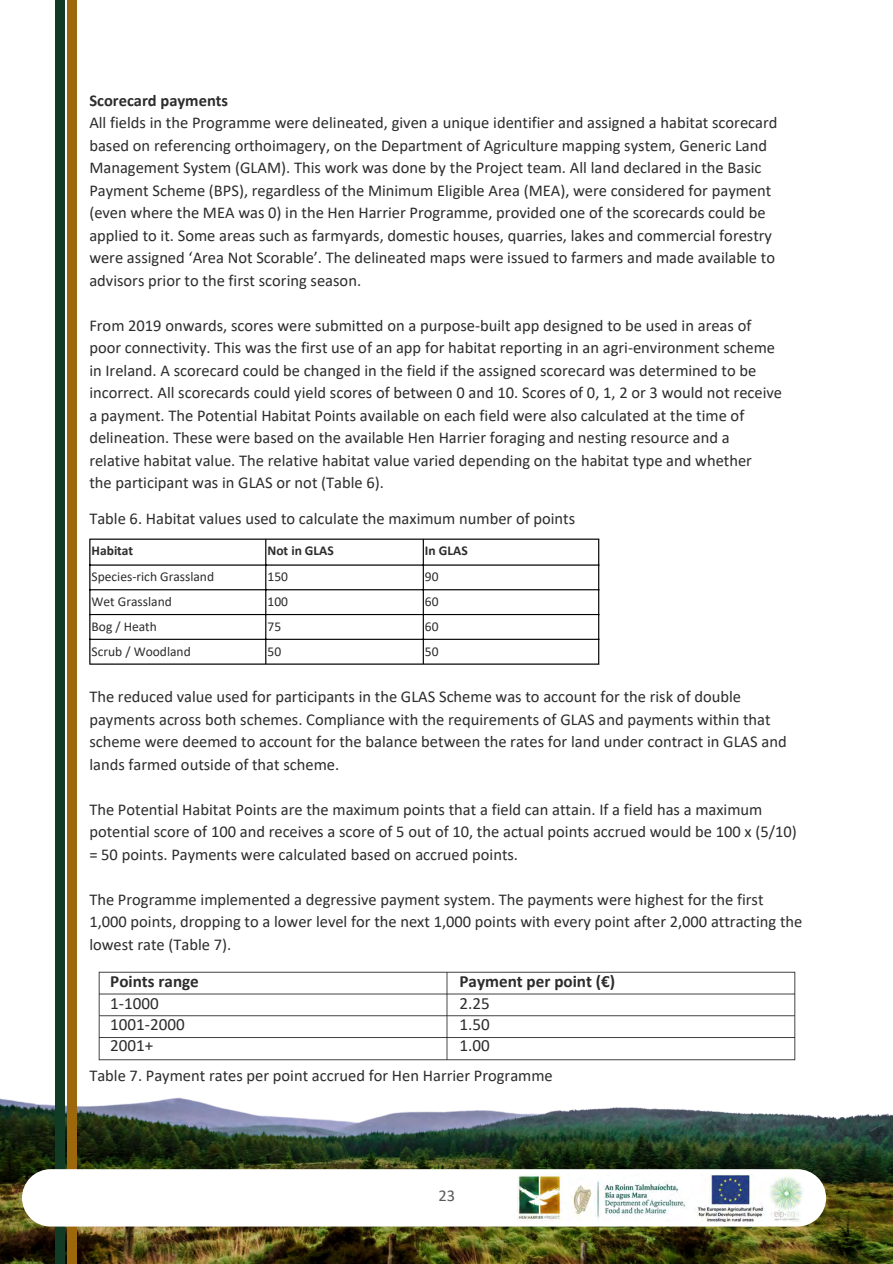
<style>
.page{position:relative;width:893px;height:1264px;background:#fff}
.page>*{position:absolute;margin:0;border:0;box-sizing:border-box;transform-origin:0 0}
.t1{font:17.1px/21.3px "Calibri";color:#2c2c2c}
.t2{font:700 17.1px/21.3px "Calibri";color:#2c2c2c}
.t3{font:16.5px/22.5px "Calibri";color:#2c2c2c}
.t4{font:16.5px "Calibri";color:#595959}
.t5{font:13.5px "Calibri";color:#2c2c2c}
.t6{font:700 13.5px "Calibri";color:#2c2c2c}
.s1{font-weight:700}
.s2{font-weight:400}
</style>
<div class="page">
<img style="left:98px;top:971px;width:698px;height:90px">
<hr style="left:89px;top:539px;width:1px;height:124px;background:#000">
<hr style="left:265px;top:539px;width:1px;height:124px;background:#000">
<hr style="left:422px;top:539px;width:2px;height:124px;background:#000">
<hr style="left:598px;top:539px;width:1px;height:124px;background:#000">
<hr style="left:89px;top:538px;width:510px;height:1px;background:#000">
<hr style="left:89px;top:564px;width:510px;height:1px;background:#000">
<hr style="left:89px;top:589px;width:510px;height:1px;background:#000">
<hr style="left:89px;top:614px;width:510px;height:1px;background:#000">
<hr style="left:89px;top:638px;width:510px;height:2px;background:#000">
<hr style="left:89px;top:663px;width:510px;height:1px;background:#000">
<img style="left:0;top:1086px;width:892px;height:177px">
<div style="left:56px;top:0;width:9px;height:1263px;background:#123b25"></div>
<div style="left:68px;top:0;width:9px;height:1263px;background:#9d670b"></div>
<svg style="left:22px;top:1169px;width:804px;height:57px"></svg>
<img style="left:517px;top:1174px;width:287px;height:47px">
<p class="t3" style="left:89px;top:90px;width:689px"><span class="s1">Scorecard payments<br></span>All fields in the Programme were delineated, given a unique identifier and assigned a habitat scorecard based on referencing orthoimagery, on the Department of Agriculture mapping system, Generic Land Management System (GLAM). This work was done by the Project team. All land declared in the Basic Payment Scheme (BPS), regardless of the Minimum Eligible Area (MEA), were considered for payment (even where the MEA was 0) in the Hen Harrier Programme, provided one of the scorecards could be applied to it. Some areas such as farmyards, domestic houses, quarries, lakes and commercial forestry were assigned ‘Area Not Scorable’. The delineated maps were issued to farmers and made available to advisors prior to the first scoring season.</p>
<p class="t3" style="left:89px;top:315px;width:694px">From 2019 onwards, scores were submitted on a purpose-built app designed to be used in areas of poor connectivity. This was the first use of an app for habitat reporting in an agri-environment scheme in Ireland. A scorecard could be changed in the field if the assigned scorecard was determined to be incorrect. All scorecards could yield scores of between 0 and 10. Scores of 0, 1, 2 or 3 would not receive a payment. The Potential Habitat Points available on each field were also calculated at the time of delineation. These were based on the available Hen Harrier foraging and nesting resource and a relative habitat value. The relative habitat value varied depending on the habitat type and whether<br>the participant was in GLAS or not (Table 6).</p>
<p class="t3" style="left:89px;top:509px;width:487px">Table 6. Habitat values used to calculate the maximum number of points</p>
<h1 class="t6" style="left:92px;top:545px;width:43px">Habitat</h1>
<h1 class="t6" style="left:267px;top:545px;width:68px">Not in GLAS</h1>
<h1 class="t6" style="left:425px;top:545px;width:44px">In GLAS</h1>
<p class="t5" style="left:92px;top:571px;width:124px">Species-rich Grassland</p>
<p class="t5" style="left:267px;top:571px;width:22px">150</p>
<p class="t5" style="left:425px;top:571px;width:15px">90</p>
<p class="t5" style="left:92px;top:596px;width:82px">Wet Grassland</p>
<p class="t5" style="left:267px;top:596px;width:22px">100</p>
<p class="t5" style="left:425px;top:596px;width:15px">60</p>
<p class="t5" style="left:92px;top:620px;width:67px">Bog / Heath</p>
<p class="t5" style="left:267px;top:620px;width:15px">75</p>
<p class="t5" style="left:425px;top:620px;width:15px">60</p>
<p class="t5" style="left:92px;top:645px;width:101px">Scrub / Woodland</p>
<p class="t5" style="left:267px;top:645px;width:15px">50</p>
<p class="t5" style="left:425px;top:645px;width:15px">50</p>
<h1 class="t3" style="left:89px;top:687px;width:698px">The reduced value used for participants in the GLAS Scheme was to account for the risk of double payments across both schemes. Compliance with the requirements of GLAS and payments within that scheme were deemed to account for the balance between the rates for land under contract in GLAS and lands farmed outside of that scheme.</h1>
<h1 class="t3" style="left:89px;top:799px;width:709px">The Potential Habitat Points are the maximum points that a field can attain. If a field has a maximum potential score of 100 and receives a score of 5 out of 10, the actual points accrued would be 100 x (5/10) = 50 points. Payments were calculated based on accrued points.</h1>
<h1 class="t3" style="left:89px;top:889px;width:714px">The Programme implemented a degressive payment system. The payments were highest for the first<br>1,000 points, dropping to a lower level for the next 1,000 points with every point after 2,000 attracting the lowest rate (Table 7).</h1>
<p class="t1" style="left:110px;top:972px;width:90px"><span class="s1">Points range<br></span>1-1000<br>1001-2000<br>2001+</p>
<h1 class="t2" style="left:459px;top:972px;width:157px">Payment per point (€)<br><span class="s2">2.25<br>1.50<br>1.00</span></h1>
<h1 class="t3" style="left:89px;top:1065px;width:465px">Table 7. Payment rates per point accrued for Hen Harrier Programme</h1>
<p class="t4" style="left:438px;top:1188px;width:18px">23</p>
</div>
